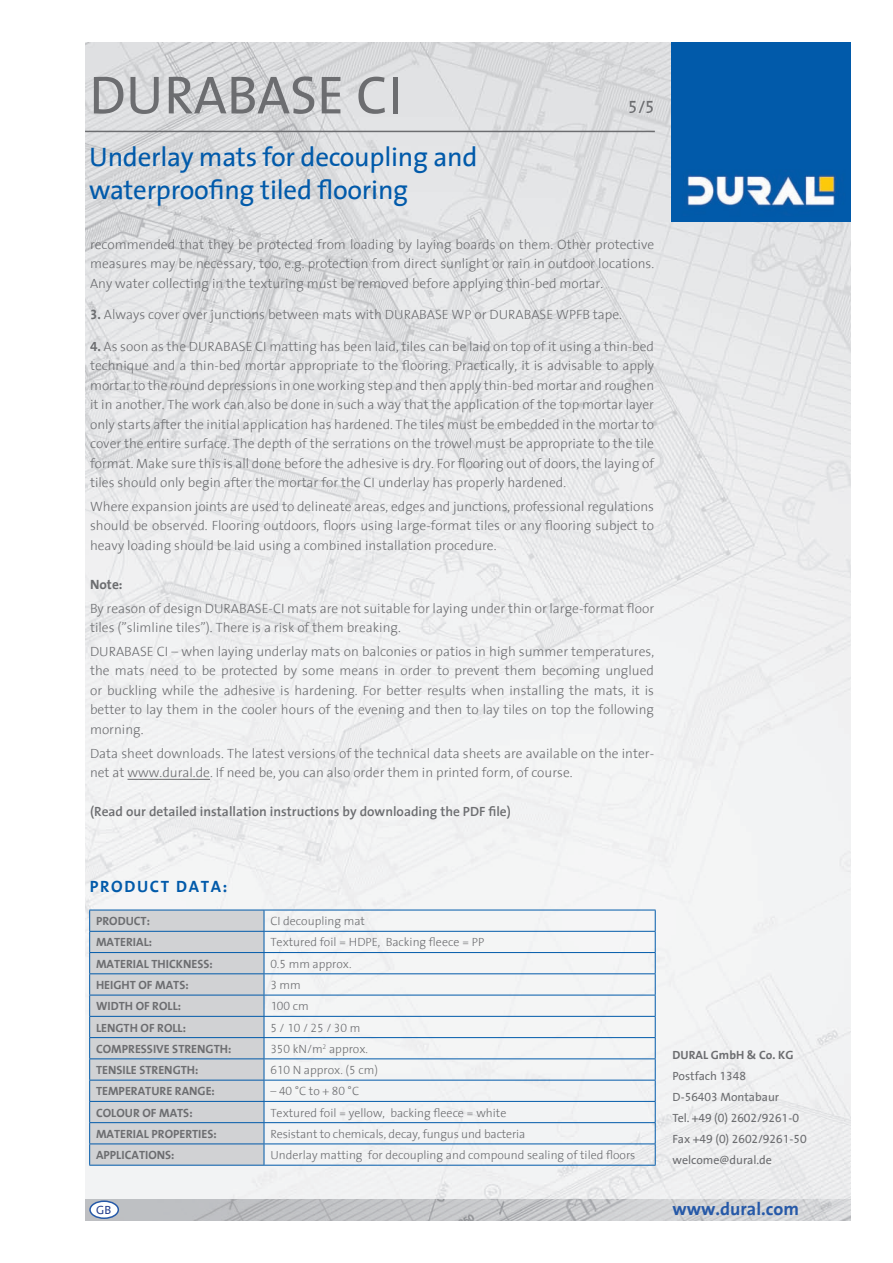
<style>
.page{position:relative;width:893px;height:1263px;background:#fff}
.page>*{position:absolute;margin:0;border:0;box-sizing:border-box;transform-origin:0 0}
.t1{font:54px "Dural The Sans";color:#6c6d70}
.t2{font:27px/32.4px "Dural The Sans";letter-spacing:-.01em;color:#015aaa}
.t3{font:700 18px "Dural The Sans";color:#2659a8}
.t4{font:18px "Dural The Sans";color:#6c6d70}
.t5{font:700 16.5px "Dural The Sans";letter-spacing:.1em;color:#015aaa}
.t6{font:300 13.5px/19.5px "Dural The Sans";color:#6c6d70;text-align:justify}
.t7{font:600 13.5px "Dural The Sans";color:#6c6d70}
.t8{font:700 13.5px "Dural The Sans";color:#6c6d70}
.t9{font:300 12px "Dural The Sans";color:#6c6d70}
.t10{font:700 12px "Dural The Sans";color:#6c6d70}
.t11{font:12px/21px "Dural The Sans";color:#6c6d70}
.t12{font:12px "Dural The Sans";color:#253f8e}
.s1{font-weight:700}
</style>
<div class="page">
<img style="left:85px;top:43px;width:765px;height:1156px">
<img style="left:85px;top:1199px;width:765px;height:21px">
<img style="left:672px;top:43px;width:178px;height:178px">
<div style="left:90px;top:1201px;width:28px;height:17px;background:#fff;border-radius:50%"></div>
<div style="left:89px;top:1200px;width:30px;height:19px;border:2px solid #2659a8;border-radius:50%"></div>
<hr style="left:264px;top:910px;width:392px;height:1px;background:#015aaa">
<hr style="left:264px;top:931px;width:392px;height:1px;background:#015aaa">
<hr style="left:264px;top:952px;width:392px;height:1px;background:#015aaa">
<hr style="left:264px;top:973px;width:392px;height:1px;background:#015aaa">
<hr style="left:264px;top:995px;width:392px;height:1px;background:#015aaa">
<hr style="left:264px;top:1016px;width:392px;height:1px;background:#015aaa">
<hr style="left:264px;top:1037px;width:392px;height:1px;background:#015aaa">
<hr style="left:264px;top:1058px;width:392px;height:1px;background:#015aaa">
<hr style="left:264px;top:1080px;width:392px;height:1px;background:#015aaa">
<hr style="left:264px;top:1101px;width:392px;height:1px;background:#015aaa">
<hr style="left:264px;top:1122px;width:392px;height:1px;background:#015aaa">
<hr style="left:264px;top:1143px;width:392px;height:1px;background:#015aaa">
<svg style="left:89px;top:910px;width:176px;height:255px;background:#bdc6d0"></svg>
<svg style="left:655px;top:910px;width:1px;height:255px"></svg>
<hr style="left:89px;top:1165px;width:175px;height:1px;background:#015aaa">
<hr style="left:264px;top:1165px;width:392px;height:1px;background:#015aaa">
<hr style="left:128px;top:779px;width:82px;height:1px;background:#6c6d70">
<hr style="left:85px;top:131px;width:570px;height:1px;background:#6c6d70">
<h1 class="t1" style="left:89px;top:50px;width:314px">DURABASE CI</h1>
<h2 class="t2" style="left:89px;top:140px;width:390px">Underlay mats for decoupling and waterproofing tiled flooring</h2>
<h3 class="t4" style="left:628px;top:92px;width:28px">5/5</h3>
<p class="t6" style="left:90px;top:234px;width:566px">recommended that they be protected from loading by laying boards on them. Other protective measures may be necessary, too, e.g. protection from direct sunlight or rain in outdoor locations.<br>Any water collecting in the texturing must be removed before applying thin-bed mortar.</p>
<p class="t6" style="left:90px;top:304px;width:533px"><span class="s1">3.</span> Always cover over junctions between mats with DURABASE WP or DURABASE WPFB tape.</p>
<p class="t6" style="left:90px;top:336px;width:566px"><span class="s1">4.</span> As soon as the DURABASE CI matting has been laid, tiles can be laid on top of it using a thin-bed technique and a thin-bed mortar appropriate to the flooring. Practically, it is advisable to apply mortar to the round depressions in one working step and then apply thin-bed mortar and roughen it in another. The work can also be done in such a way that the application of the top mortar layer only starts after the initial application has hardened. The tiles must be embedded in the mortar to cover the entire surface. The depth of the serrations on the trowel must be appropriate to the tile format. Make sure this is all done before the adhesive is dry. For flooring out of doors, the laying of tiles should only begin after the mortar for the CI underlay has properly hardened.</p>
<p class="t6" style="left:90px;top:496px;width:566px">Where expansion joints are used to delineate areas, edges and junctions, professional regulations should be observed. Flooring outdoors, floors using large-format tiles or any flooring subject to heavy loading should be laid using a combined installation procedure.</p>
<p class="t8" style="left:90px;top:573px;width:34px">Note:</p>
<p class="t6" style="left:90px;top:598px;width:566px">By reason of design DURABASE-CI mats are not suitable for laying under thin or large-format floor tiles (”slimline tiles”). There is a risk of them breaking.</p>
<p class="t6" style="left:90px;top:641px;width:566px">DURABASE CI – when laying underlay mats on balconies or patios in high summer temperatures, the mats need to be protected by some means in order to prevent them becoming unglued or buckling while the adhesive is hardening. For better results when installing the mats, it is better to lay them in the cooler hours of the evening and then to lay tiles on top the following morning.</p>
<p class="t6" style="left:90px;top:743px;width:566px">Data sheet downloads. The latest versions of the technical data sheets are available on the inter&shy;net at www.dural.de. If need be, you can also order them in printed form, of course.</p>
<p class="t7" style="left:90px;top:800px;width:422px">(Read our detailed installation instructions by downloading the PDF file)</p>
<p class="t5" style="left:90px;top:873px;width:139px">PRODUCT DATA:</p>
<p class="t10" style="left:96px;top:911px;width:56px">PRODUCT:</p>
<p class="t9" style="left:270px;top:911px;width:96px">CI decoupling mat</p>
<p class="t10" style="left:96px;top:932px;width:58px">MATERIAL:</p>
<p class="t9" style="left:270px;top:932px;width:215px">Textured foil = HDPE, Backing fleece = PP</p>
<p class="t10" style="left:96px;top:953px;width:118px">MATERIAL THICKNESS:</p>
<p class="t9" style="left:270px;top:954px;width:83px">0.5 mm approx.</p>
<p class="t10" style="left:96px;top:975px;width:94px">HEIGHT OF MATS:</p>
<p class="t9" style="left:270px;top:975px;width:32px">3 mm</p>
<p class="t10" style="left:96px;top:996px;width:87px">WIDTH OF ROLL:</p>
<p class="t9" style="left:270px;top:996px;width:40px">100 cm</p>
<p class="t10" style="left:96px;top:1017px;width:91px">LENGTH OF ROLL:</p>
<p class="t9" style="left:270px;top:1017px;width:92px">5 / 10 / 25 / 30 m</p>
<p class="t10" style="left:96px;top:1039px;width:137px">COMPRESSIVE STRENGTH:</p>
<p class="t9" style="left:270px;top:1039px;width:99px">350 kN/m<sup>2</sup> approx.</p>
<p class="t10" style="left:96px;top:1060px;width:104px">TENSILE STRENGTH:</p>
<p class="t9" style="left:270px;top:1060px;width:109px">610 N approx. (5 cm)</p>
<p class="t10" style="left:96px;top:1081px;width:120px">TEMPERATURE RANGE:</p>
<p class="t9" style="left:270px;top:1081px;width:90px">– 40 °C to + 80 °C</p>
<p class="t10" style="left:96px;top:1102px;width:98px">COLOUR OF MATS:</p>
<p class="t9" style="left:270px;top:1102px;width:237px">Textured foil = yellow, backing fleece = white</p>
<p class="t10" style="left:96px;top:1124px;width:122px">MATERIAL PROPERTIES:</p>
<p class="t9" style="left:270px;top:1124px;width:256px">Resistant to chemicals, decay, fungus und bacteria</p>
<p class="t10" style="left:96px;top:1145px;width:80px">APPLICATIONS:</p>
<p class="t9" style="left:270px;top:1145px;width:367px">Underlay matting for decoupling and compound sealing of tiled floors</p>
<p class="t12" style="left:96px;top:1200px;width:17px">GB</p>
<p class="t10" style="left:673px;top:1045px;width:122px">DURAL GmbH &amp; Co. KG</p>
<p class="t11" style="left:673px;top:1065px;width:136px">Postfach 1348<br>D-56403 Montabaur<br>Tel. +49 (0) 2602/9261-0<br>Fax +49 (0) 2602/9261-50 welcome@dural.de</p>
<h3 class="t3" style="left:673px;top:1194px;width:128px">www.dural.com</h3>
</div>
